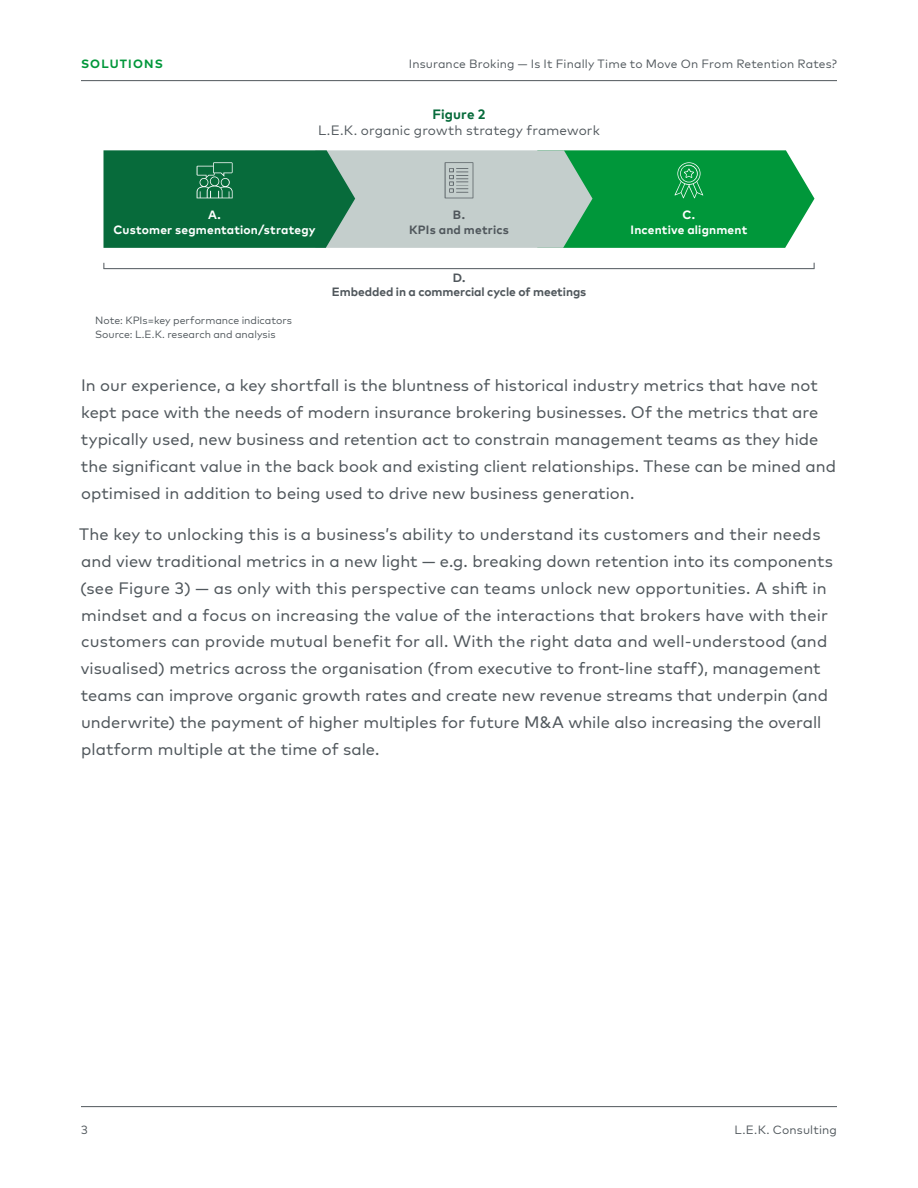
<style>
.page{position:relative;width:918px;height:1188px;background:#fff}
.page>*{position:absolute;margin:0;border:0;box-sizing:border-box;transform-origin:0 0}
.t1{font:16.5px/27px "Mark Pro";color:#50575c}
.t2{font:13.5px "Mark Pro";letter-spacing:.005em;color:#50575c}
.t3{font:700 13.5px "Mark Pro";letter-spacing:.01em;color:#076b3b}
.t4{font:12px "Mark Pro";letter-spacing:.01em;color:#50575c}
.t5{font:700 12px/15px "Mark Pro";letter-spacing:.015em;color:#fff;text-align:center}
.t6{font:700 12px/13.5px "Mark Pro";letter-spacing:-.005em;color:#50575c;text-align:center}
.t7{font:700 12px/15px "Mark Pro";letter-spacing:.015em;color:#50575c;text-align:center}
.t8{font:700 12px "Mark Pro";letter-spacing:.095em;color:#00973a}
.t9{font:10.5px/13.5px "Mark Pro";color:#50575c}
</style>
<div class="page">
<hr style="left:81px;top:1106px;width:756px;height:1px;background:#50575c">
<hr style="left:81px;top:80px;width:756px;height:1px;background:#50575c">
<hr style="left:104px;top:268px;width:710px;height:1px;background:#50575c">
<svg style="left:103px;top:150px;width:711px;height:98px;background:#4a9d70"></svg>
<p class="t8" style="left:81px;top:56px;width:83px">SOLUTIONS</p>
<p class="t4" style="left:409px;top:54px;width:430px">Insurance Broking — Is It Finally Time to Move On From Retention Rates?</p>
<p class="t3" style="left:432px;top:104px;width:55px">Figure 2</p>
<p class="t2" style="left:318px;top:120px;width:283px">L.E.K. organic growth strategy framework</p>
<p class="t4" style="left:333px;top:122px;width:254px">L.E.K. organic growth strategy framework</p>
<p class="t5" style="left:114px;top:206px;width:204px">A.<br>Customer segmentation/strategy</p>
<p class="t5" style="left:631px;top:206px;width:118px">C.<br>Incentive alignment</p>
<p class="t7" style="left:409px;top:206px;width:101px">B.<br>KPIs and metrics</p>
<p class="t9" style="left:95px;top:313px;width:198px">Note: KPIs=key performance indicators<br>Source: L.E.K. research and analysis</p>
<p class="t4" style="left:96px;top:323px;width:224px">Note: KPIs=key performance indicators</p>
<p class="t6" style="left:332px;top:270px;width:256px">D.<br>Embedded in a commercial cycle of meetings</p>
<p class="t1" style="left:81px;top:370px;width:757px">In our experience, a key shortfall is the bluntness of historical industry metrics that have not kept pace with the needs of modern insurance brokering businesses. Of the metrics that are typically used, new business and retention act to constrain management teams as they hide the significant value in the back book and existing client relationships. These can be mined and optimised in addition to being used to drive new business generation.</p>
<p class="t1" style="left:79px;top:519px;width:755px">The key to unlocking this is a business’s ability to understand its customers and their needs and view traditional metrics in a new light — e.g. breaking down retention into its components (see Figure 3) — as only with this perspective can teams unlock new opportunities. A shift in mindset and a focus on increasing the value of the interactions that brokers have with their customers can provide mutual benefit for all. With the right data and well-understood (and visualised) metrics across the organisation (from executive to front-line staff), management teams can improve organic growth rates and create new revenue streams that underpin (and underwrite) the payment of higher multiples for future M&amp;A while also increasing the overall platform multiple at the time of sale.</p>
<p class="t4" style="left:81px;top:1121px;width:8px">3</p>
<p class="t4" style="left:735px;top:1121px;width:104px">L.E.K. Consulting</p>
</div>
